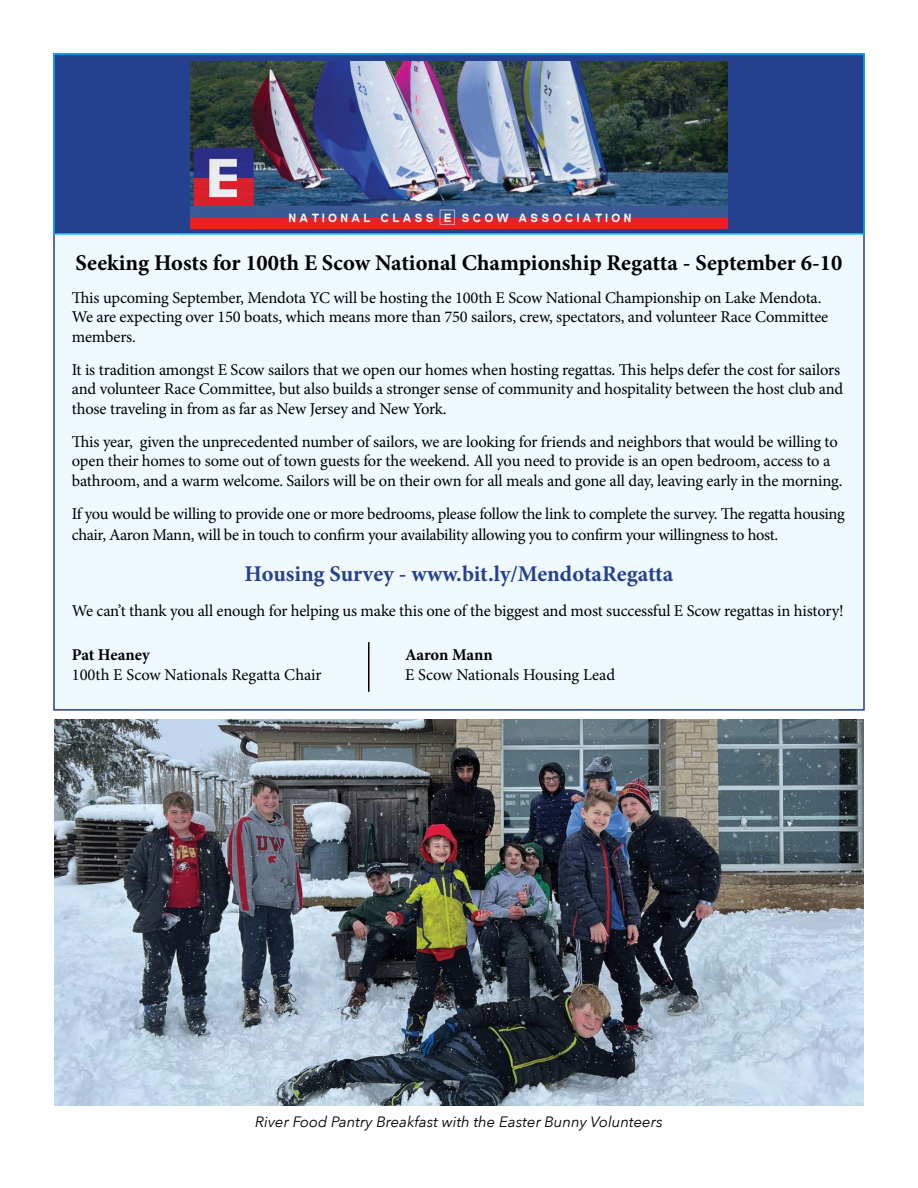
<style>
.page{position:relative;width:918px;height:1188px;background:#fff}
.page>*{position:absolute;margin:0;border:0;box-sizing:border-box;transform-origin:0 0}
.t1{font:700 22.5px "Minion Pro";color:#000}
.t2{font:700 22.5px "Minion Pro";color:#25408f}
.t3{font:16.5px/19.5px "Minion Pro";letter-spacing:-.015em;color:#000}
.t4{font:700 16.5px "Minion Pro";letter-spacing:-.005em;color:#000}
.t5{font:italic 15px "Avenir Next";color:#000}
</style>
<div class="page">
<div style="left:53px;top:53px;width:812px;height:658px;background:#eff9fe;border:2px solid #25408f"></div>
<div style="left:53px;top:53px;width:812px;height:182px;background:#25408f;border:2px solid #00aeef"></div>
<img style="left:190px;top:62px;width:538px;height:167px">
<hr style="left:368px;top:642px;width:2px;height:50px;background:#000">
<img style="left:54px;top:719px;width:810px;height:387px">
<h1 class="t1" style="left:76px;top:247px;width:768px">Seeking Hosts for 100th E Scow National Championship Regatta - September 6-10</h1>
<p class="t3" style="left:72px;top:288px;width:758px">This upcoming September, Mendota YC will be hosting the 100th E Scow National Championship on Lake Mendota.<br>We are expecting over 150 boats, which means more than 750 sailors, crew, spectators, and volunteer Race Committee members.</p>
<p class="t3" style="left:72px;top:360px;width:773px">It is tradition amongst E Scow sailors that we open our homes when hosting regattas. This helps defer the cost for sailors and volunteer Race Committee, but also builds a stronger sense of community and hospitality between the host club and those traveling in from as far as New Jersey and New York.</p>
<p class="t3" style="left:72px;top:432px;width:772px">This year, given the unprecedented number of sailors, we are looking for friends and neighbors that would be willing to open their homes to some out of town guests for the weekend. All you need to provide is an open bedroom, access to a bathroom, and a warm welcome. Sailors will be on their own for all meals and gone all day, leaving early in the morning.</p>
<p class="t3" style="left:72px;top:503px;width:774px;line-height:21.6px">If you would be willing to provide one or more bedrooms, please follow the link to complete the survey. The regatta housing chair, Aaron Mann, will be in touch to confirm your availability allowing you to confirm your willingness to host.</p>
<h1 class="t2" style="left:245px;top:558px;width:430px">Housing Survey - www.bit.ly/MendotaRegatta</h1>
<p class="t3" style="left:72px;top:601px;width:774px">We can’t thank you all enough for helping us make this one of the biggest and most successful E Scow regattas in history!</p>
<p class="t4" style="left:72px;top:643px;width:80px">Pat Heaney</p>
<p class="t3" style="left:72px;top:665px;width:251px">100th E Scow Nationals Regatta Chair</p>
<p class="t4" style="left:405px;top:643px;width:89px">Aaron Mann</p>
<p class="t3" style="left:405px;top:665px;width:212px">E Scow Nationals Housing Lead</p>
<p class="t5" style="left:255px;top:1109px;width:409px">River Food Pantry Breakfast with the Easter Bunny Volunteers</p>
</div>
